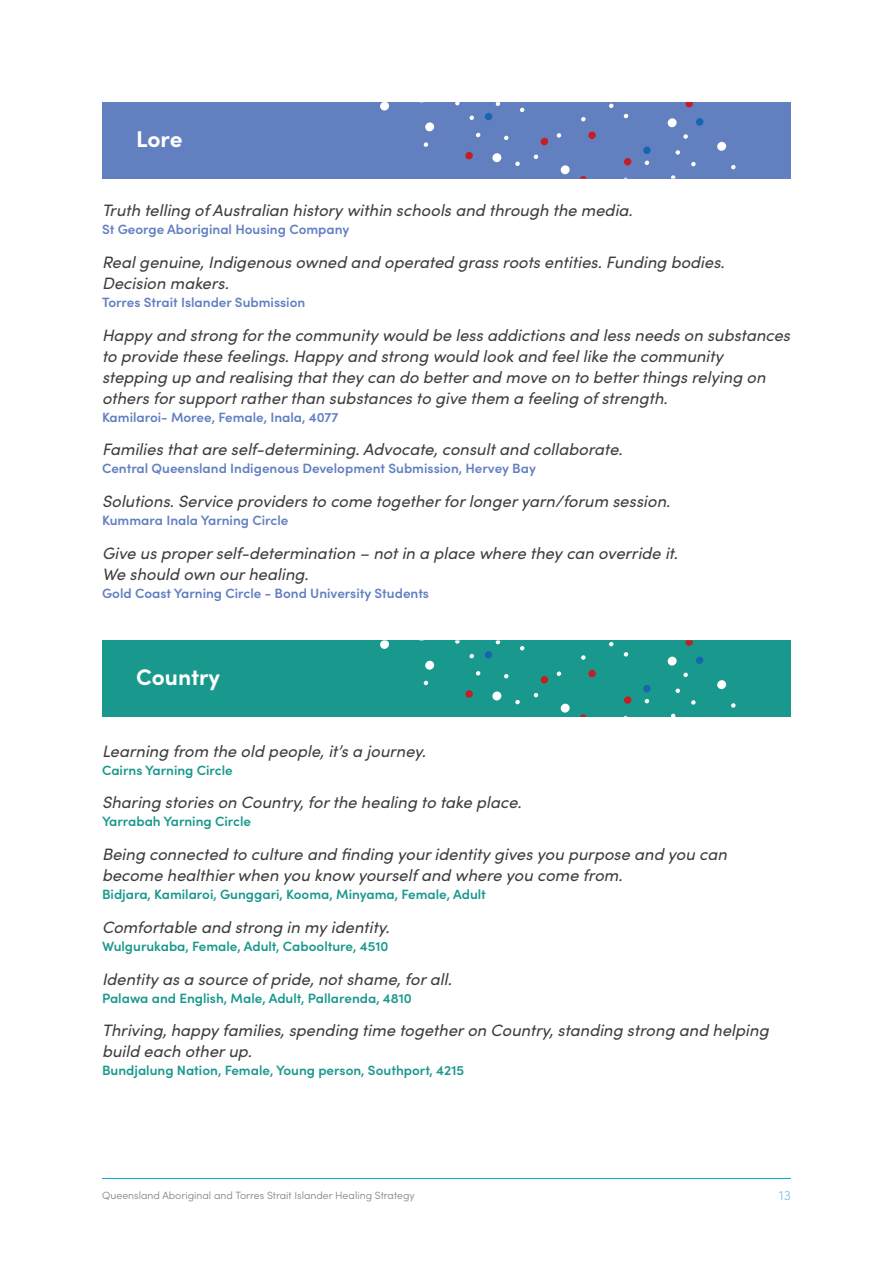
<style>
.page{position:relative;width:893px;height:1263px;background:#fff}
.page>*{position:absolute;margin:0;border:0;box-sizing:border-box;transform-origin:0 0}
.t1{font:700 22.8px "Sofia Pro";color:#fff}
.t2{font:700 22.65px "Sofia Pro";color:#fff}
.t3{font:italic 16.5px/21px "Sofia Pro";color:#3e3e3f}
.t4{font:600 13.5px "Sofia Pro";color:#19988d}
.t5{font:600 13.5px "Sofia Pro";color:#627fc0}
.t6{font:300 13.5px "Sofia Pro";color:#7dbde8}
.t7{font:300 10.5px "Sofia Pro";color:#7c7e81}
</style>
<div class="page">
<div style="left:102px;top:102px;width:689px;height:77px;background:#627fc0"></div>
<svg style="left:380px;top:102px;width:9px;height:9px"></svg>
<svg style="left:425px;top:122px;width:10px;height:10px"></svg>
<svg style="left:492px;top:153px;width:10px;height:10px"></svg>
<svg style="left:717px;top:141px;width:10px;height:10px"></svg>
<svg style="left:455px;top:102px;width:5px;height:4px"></svg>
<svg style="left:469px;top:115px;width:5px;height:5px"></svg>
<svg style="left:476px;top:132px;width:5px;height:6px"></svg>
<svg style="left:504px;top:135px;width:5px;height:6px"></svg>
<svg style="left:520px;top:107px;width:5px;height:6px"></svg>
<svg style="left:423px;top:142px;width:6px;height:5px"></svg>
<svg style="left:515px;top:161px;width:5px;height:5px"></svg>
<svg style="left:675px;top:150px;width:5px;height:5px"></svg>
<svg style="left:691px;top:161px;width:5px;height:6px"></svg>
<svg style="left:671px;top:175px;width:5px;height:4px"></svg>
<svg style="left:731px;top:165px;width:5px;height:5px"></svg>
<svg style="left:643px;top:146px;width:8px;height:19px"></svg>
<svg style="left:484px;top:102px;width:17px;height:19px"></svg>
<svg style="left:465px;top:152px;width:8px;height:8px"></svg>
<svg style="left:624px;top:158px;width:8px;height:8px"></svg>
<svg style="left:667px;top:102px;width:37px;height:37px"></svg>
<svg style="left:623px;top:113px;width:6px;height:6px"></svg>
<svg style="left:609px;top:103px;width:5px;height:5px"></svg>
<svg style="left:581px;top:117px;width:5px;height:5px"></svg>
<svg style="left:533px;top:131px;width:63px;height:48px"></svg>
<div style="left:102px;top:640px;width:689px;height:77px;background:#19988d"></div>
<svg style="left:380px;top:640px;width:9px;height:9px"></svg>
<svg style="left:425px;top:660px;width:10px;height:10px"></svg>
<svg style="left:492px;top:691px;width:10px;height:10px"></svg>
<svg style="left:717px;top:680px;width:10px;height:10px"></svg>
<svg style="left:455px;top:640px;width:5px;height:4px"></svg>
<svg style="left:469px;top:653px;width:5px;height:6px"></svg>
<svg style="left:475px;top:671px;width:6px;height:5px"></svg>
<svg style="left:504px;top:674px;width:5px;height:5px"></svg>
<svg style="left:520px;top:646px;width:5px;height:5px"></svg>
<svg style="left:423px;top:680px;width:6px;height:6px"></svg>
<svg style="left:515px;top:699px;width:5px;height:6px"></svg>
<svg style="left:675px;top:688px;width:5px;height:5px"></svg>
<svg style="left:691px;top:700px;width:5px;height:5px"></svg>
<svg style="left:671px;top:713px;width:5px;height:4px"></svg>
<svg style="left:731px;top:703px;width:5px;height:5px"></svg>
<svg style="left:667px;top:656px;width:37px;height:21px"></svg>
<svg style="left:643px;top:685px;width:8px;height:19px"></svg>
<svg style="left:485px;top:640px;width:16px;height:19px"></svg>
<svg style="left:465px;top:690px;width:8px;height:8px"></svg>
<svg style="left:624px;top:696px;width:8px;height:8px"></svg>
<svg style="left:685px;top:640px;width:8px;height:6px"></svg>
<svg style="left:623px;top:652px;width:6px;height:5px"></svg>
<svg style="left:609px;top:642px;width:5px;height:5px"></svg>
<svg style="left:581px;top:655px;width:5px;height:5px"></svg>
<svg style="left:533px;top:669px;width:63px;height:48px"></svg>
<hr style="left:102px;top:1178px;width:689px;height:1px;background:#06a8cd">
<h1 class="t1" style="left:136px;top:121px;width:48px">Lore</h1>
<p class="t3" style="left:102px;top:199px;width:532px">Truth telling of Australian history within schools and through the media.</p>
<p class="t5" style="left:102px;top:219px;width:249px">St George Aboriginal Housing Company</p>
<p class="t3" style="left:102px;top:251px;width:624px">Real genuine, Indigenous owned and operated grass roots entities. Funding bodies.<br>Decision makers.</p>
<p class="t5" style="left:102px;top:292px;width:205px">Torres Strait Islander Submission</p>
<p class="t3" style="left:102px;top:323px;width:690px">Happy and strong for the community would be less addictions and less needs on substances to provide these feelings. Happy and strong would look and feel like the community stepping up and realising that they can do better and move on to better things relying on others for support rather than substances to give them a feeling of strength.</p>
<p class="t5" style="left:102px;top:407px;width:238px">Kamilaroi- Moree, Female, Inala, 4077</p>
<p class="t3" style="left:102px;top:438px;width:522px">Families that are self-determining. Advocate, consult and collaborate.</p>
<p class="t5" style="left:102px;top:458px;width:435px">Central Queensland Indigenous Development Submission, Hervey Bay</p>
<p class="t3" style="left:102px;top:490px;width:570px">Solutions. Service providers to come together for longer yarn/forum session.</p>
<p class="t5" style="left:102px;top:510px;width:188px">Kummara Inala Yarning Circle</p>
<p class="t3" style="left:102px;top:542px;width:577px">Give us proper self-determination – not in a place where they can override it.<br>We should own our healing.</p>
<p class="t5" style="left:102px;top:583px;width:329px">Gold Coast Yarning Circle - Bond University Students</p>
<h2 class="t2" style="left:136px;top:660px;width:86px">Country</h2>
<p class="t3" style="left:102px;top:739px;width:325px">Learning from the old people, it’s a journey.</p>
<p class="t4" style="left:102px;top:760px;width:132px">Cairns Yarning Circle</p>
<p class="t3" style="left:102px;top:791px;width:421px">Sharing stories on Country, for the healing to take place.</p>
<p class="t4" style="left:102px;top:811px;width:151px">Yarrabah Yarning Circle</p>
<p class="t3" style="left:102px;top:843px;width:626px">Being connected to culture and finding your identity gives you purpose and you can become healthier when you know yourself and where you come from.</p>
<p class="t4" style="left:102px;top:884px;width:385px">Bidjara, Kamilaroi, Gunggari, Kooma, Minyama, Female, Adult</p>
<p class="t3" style="left:102px;top:916px;width:289px">Comfortable and strong in my identity.</p>
<p class="t4" style="left:102px;top:936px;width:288px">Wulgurukaba, Female, Adult, Caboolture, 4510</p>
<p class="t3" style="left:102px;top:967px;width:351px">Identity as a source of pride, not shame, for all.</p>
<p class="t4" style="left:102px;top:988px;width:311px">Palawa and English, Male, Adult, Pallarenda, 4810</p>
<p class="t3" style="left:102px;top:1019px;width:668px">Thriving, happy families, spending time together on Country, standing strong and helping build each other up.</p>
<p class="t4" style="left:102px;top:1060px;width:364px">Bundjalung Nation, Female, Young person, Southport, 4215</p>
<p class="t7" style="left:102px;top:1188px;width:314px">Queensland Aboriginal and Torres Strait Islander Healing Strategy</p>
<p class="t6" style="left:779px;top:1186px;width:13px">13</p>
</div>
